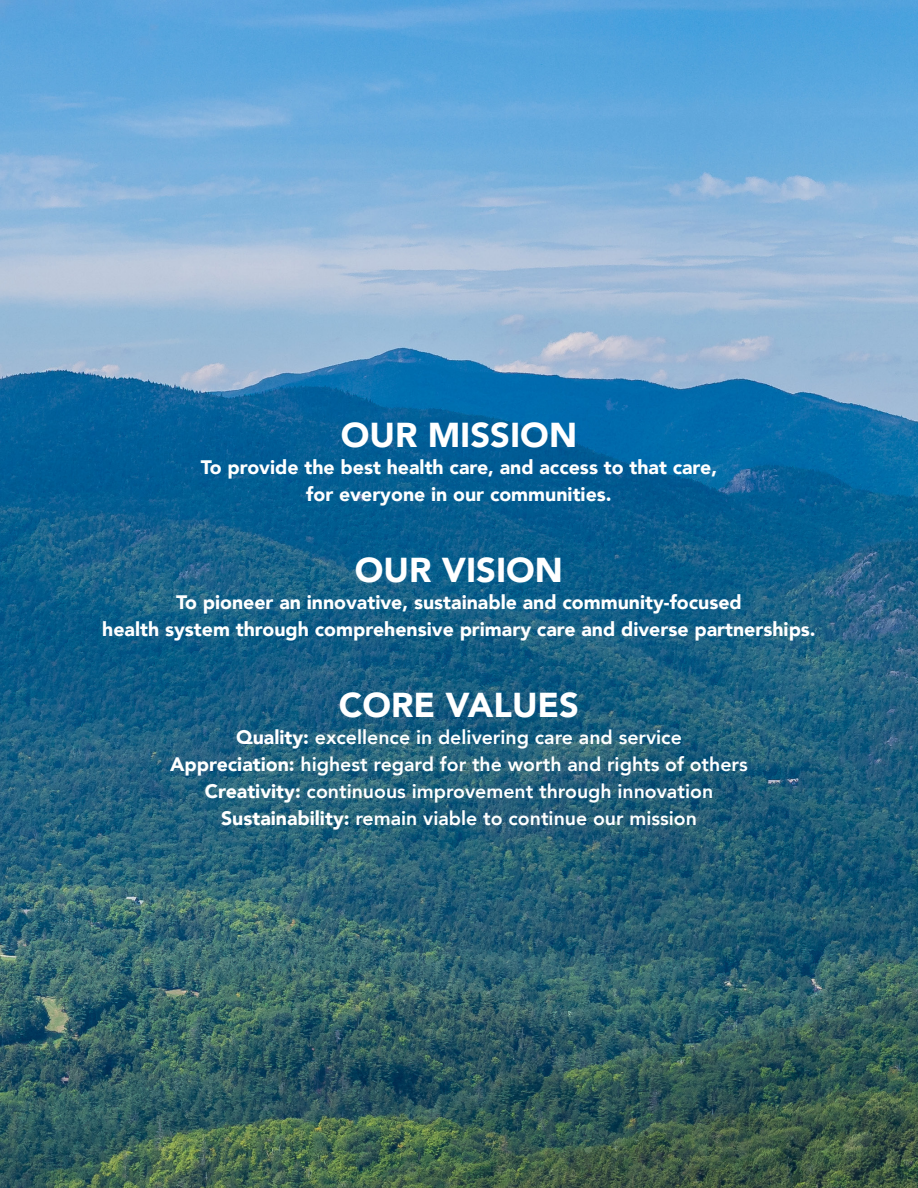
<style>
.page{position:relative;width:918px;height:1188px;background:#fff}
.page>*{position:absolute;margin:0;border:0;box-sizing:border-box;transform-origin:0 0}
.t1{font:900 34.5px "Avenir";color:#fff}
.t2{font:900 19.5px/27px "Avenir";color:#fff;text-align:center}
.t3{font:800 19.5px "Avenir";color:#fff}
.s1{font-weight:900}
</style>
<div class="page">
<img style="left:0;top:0;width:918px;height:1188px">
<p class="t1" style="left:341px;top:405px;width:238px">OUR MISSION</p>
<p class="t2" style="left:201px;top:453px;width:518px">To provide the best health care, and access to that care, for everyone in our communities.</p>
<p class="t1" style="left:355px;top:540px;width:210px">OUR VISION</p>
<p class="t2" style="left:102px;top:588px;width:715px">To pioneer an innovative, sustainable and community-focused<br>health system through comprehensive primary care and diverse partnerships.</p>
<p class="t1" style="left:339px;top:675px;width:242px">CORE VALUES</p>
<p class="t3" style="left:236px;top:722px;width:447px"><span class="s1">Quality:</span> excellence in delivering care and service</p>
<p class="t3" style="left:170px;top:749px;width:579px"><span class="s1">Appreciation:</span> highest regard for the worth and rights of others</p>
<p class="t3" style="left:205px;top:776px;width:510px"><span class="s1">Creativity:</span> continuous improvement through innovation</p>
<p class="t3" style="left:221px;top:803px;width:477px"><span class="s1">Sustainability:</span> remain viable to continue our mission</p>
</div>
